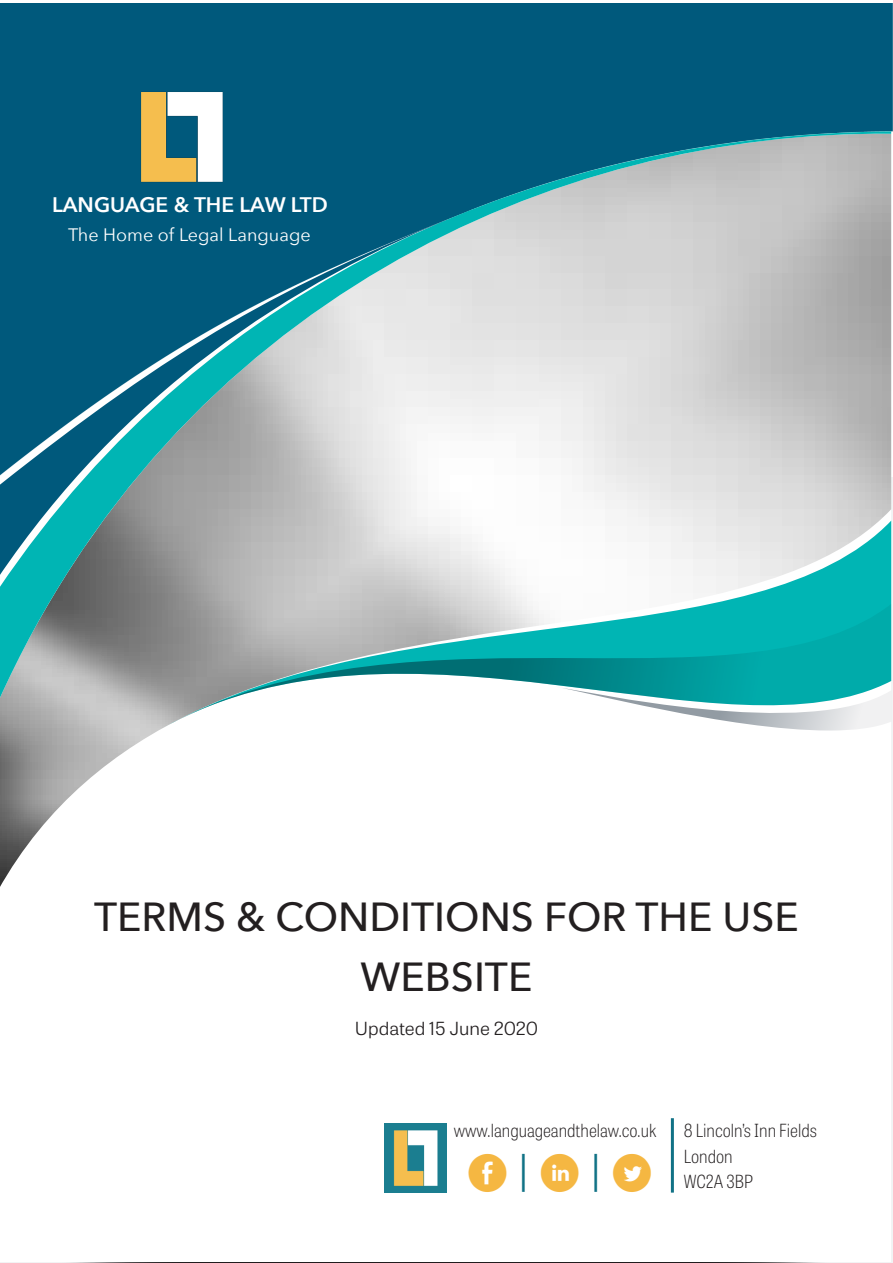
<style>
.page{position:relative;width:893px;height:1263px;background:#fff}
.page>*{position:absolute;margin:0;border:0;box-sizing:border-box;transform-origin:0 0}
.t1{font:500 40.5px "Avenir Next";color:#231f20}
.t2{font:37.5px "Social Media Circled";color:#f5b742}
.t3{font:600 21px "Avenir Next";color:#fff}
.t4{font:100 semi-condensed 18px "Tablet Gothic";color:#231f20}
.t5{font:18px "Avenir Next";color:#fff}
.t6{font:300 18px "Tablet Gothic Wide";color:#231f20}
.s1{font-family:"Arial Narrow";font-size:40.5px;color:#117286}
</style>
<div class="page">
<div style="left:0;top:3px;width:892px;height:474px;background:#00597c"></div>
<svg style="left:0;top:702px;width:162px;height:185px"></svg>
<svg style="left:0;top:131px;width:891px;height:571px;background:#9fb4ba"></svg>
<svg style="left:0;top:211px;width:468px;height:366px;background:#619aa9"></svg>
<svg style="left:162px;top:521px;width:729px;height:210px"></svg>
<svg style="left:162px;top:604px;width:729px;height:124px"></svg>
<svg style="left:555px;top:687px;width:336px;height:43px"></svg>
<img style="left:132px;top:81px;width:100px;height:110px">
<hr style="left:671px;top:1118px;width:3px;height:74px;background:#117286">
<img style="left:384px;top:1123px;width:62px;height:69px">
<p class="t3" style="left:52px;top:187px;width:277px">LANGUAGE &amp; THE LAW LTD</p>
<p class="t5" style="left:68px;top:220px;width:244px">The Home of Legal Language</p>
<p class="t1" style="left:94px;top:883px;width:706px">TERMS &amp; CONDITIONS FOR THE USE</p>
<p class="t1" style="left:361px;top:942px;width:173px">WEBSITE</p>
<p class="t6" style="left:355px;top:1016px;width:185px">Updated 15 June 2020</p>
<p class="t4" style="left:454px;top:1118px;width:204px">www.languageandthelaw.co.uk</p>
<p class="t2" style="left:468px;top:1154px;width:185px">E<span class="s1">|</span>C<span class="s1">|</span>D</p>
<p class="t4" style="left:684px;top:1118px;width:135px">8 Lincoln’s Inn Fields</p>
<p class="t4" style="left:684px;top:1144px;width:50px">London</p>
<p class="t4" style="left:684px;top:1169px;width:71px">WC2A 3BP</p>
</div>
